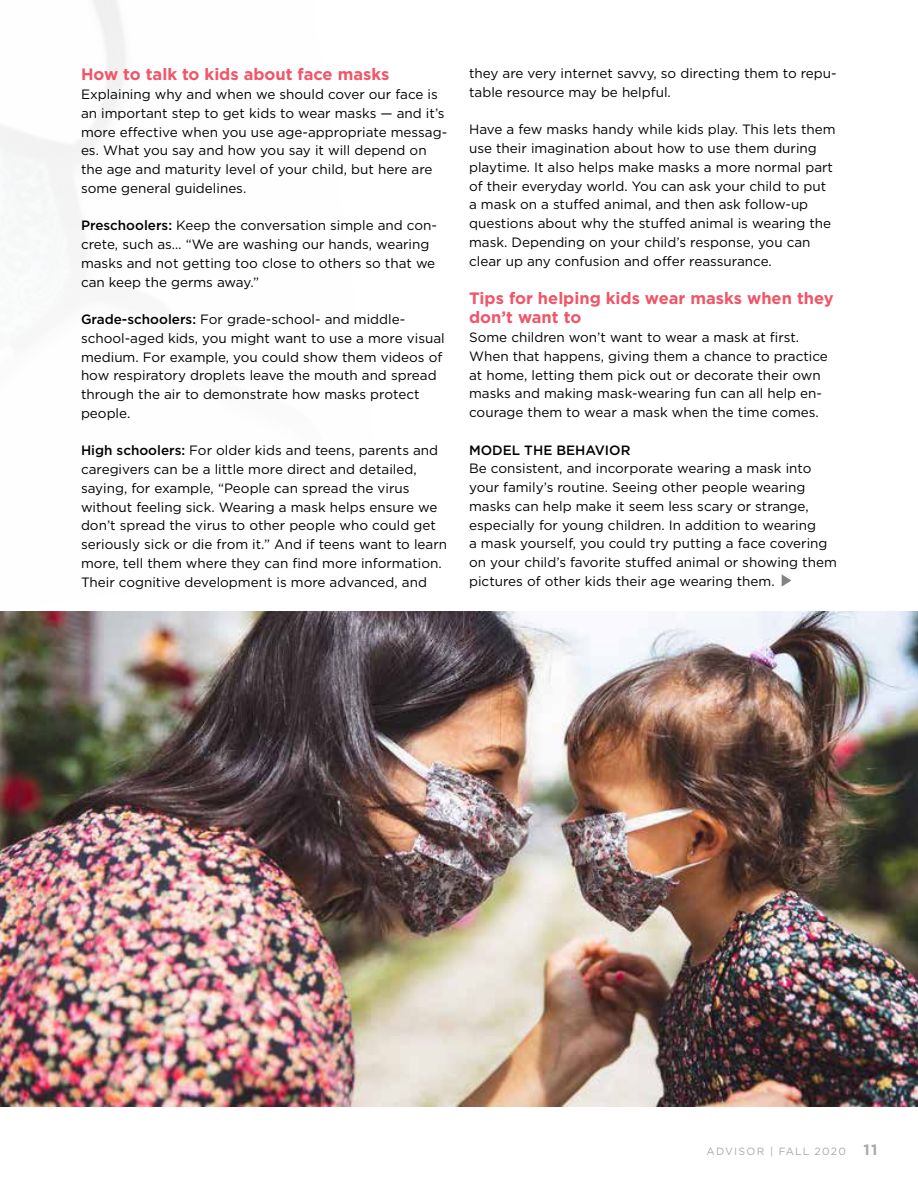
<style>
.page{position:relative;width:918px;height:1188px;background:#fff}
.page>*{position:absolute;margin:0;border:0;box-sizing:border-box;transform-origin:0 0}
.t1{font:700 16.5px/19.5px "Gotham";color:#f05669}
.t2{font:13.5px/18.8px "Gotham";color:#000}
.t3{font:500 13.5px "Gotham";color:#000}
.t4{font:10.5px "Gotham";letter-spacing:.12em;color:#a7a9ac}
.s1{font-weight:500}
.s2{font-weight:700;font-size:15px}
</style>
<div class="page">
<img style="left:0;top:611px;width:918px;height:496px">
<svg style="left:782px;top:574px;width:9px;height:13px"></svg>
<p class="t1" style="left:81px;top:64px;width:310px">How to talk to kids about face masks</p>
<p class="t2" style="left:81px;top:85px;width:368px">Explaining why and when we should cover our face is an important step to get kids to wear masks — and it’s more effective when you use age-appropriate messag&shy;es. What you say and how you say it will depend on the age and maturity level of your child, but here are some general guidelines.</p>
<p class="t2" style="left:81px;top:216px;width:358px"><span class="s1">Preschoolers:</span> Keep the conversation simple and con&shy;crete, such as… “We are washing our hands, wearing masks and not getting too close to others so that we can keep the germs away.”</p>
<p class="t2" style="left:81px;top:310px;width:365px"><span class="s1">Grade-schoolers:</span> For grade-school- and middle&shy;school-aged kids, you might want to use a more visual medium. For example, you could show them videos of how respiratory droplets leave the mouth and spread through the air to demonstrate how masks protect people.</p>
<p class="t2" style="left:81px;top:441px;width:368px"><span class="s1">High schoolers:</span> For older kids and teens, parents and caregivers can be a little more direct and detailed, saying, for example, “People can spread the virus without feeling sick. Wearing a mask helps ensure we don’t spread the virus to other people who could get seriously sick or die from it.” And if teens want to learn more, tell them where they can find more information.<br>Their cognitive development is more advanced, and</p>
<p class="t2" style="left:469px;top:64px;width:369px">they are very internet savvy, so directing them to repu&shy;table resource may be helpful.</p>
<p class="t2" style="left:469px;top:120px;width:368px">Have a few masks handy while kids play. This lets them use their imagination about how to use them during playtime. It also helps make masks a more normal part of their everyday world. You can ask your child to put a mask on a stuffed animal, and then ask follow-up questions about why the stuffed animal is wearing the mask. Depending on your child’s response, you can clear up any confusion and offer reassurance.</p>
<p class="t1" style="left:469px;top:288px;width:366px">Tips for helping kids wear masks when they don’t want to</p>
<p class="t2" style="left:469px;top:328px;width:360px">Some children won’t want to wear a mask at first.<br>When that happens, giving them a chance to practice at home, letting them pick out or decorate their own masks and making mask-wearing fun can all help en&shy;courage them to wear a mask when the time comes.</p>
<p class="t3" style="left:469px;top:442px;width:135px">Model th e behavio</p>
<p class="t3" style="left:621px;top:442px;width:11px">r</p>
<p class="t2" style="left:469px;top:459px;width:369px">Be consistent, and incorporate wearing a mask into your family’s routine. Seeing other people wearing masks can help make it seem less scary or strange, especially for young children. In addition to wearing<br>a mask yourself, you could try putting a face covering on your child’s favorite stuffed animal or showing them pictures of other kids their age wearing them.</p>
<p class="t4" style="left:707px;top:1146px;width:172px">ADVISOR | FALL 2020 <span class="s2">11</span></p>
</div>
